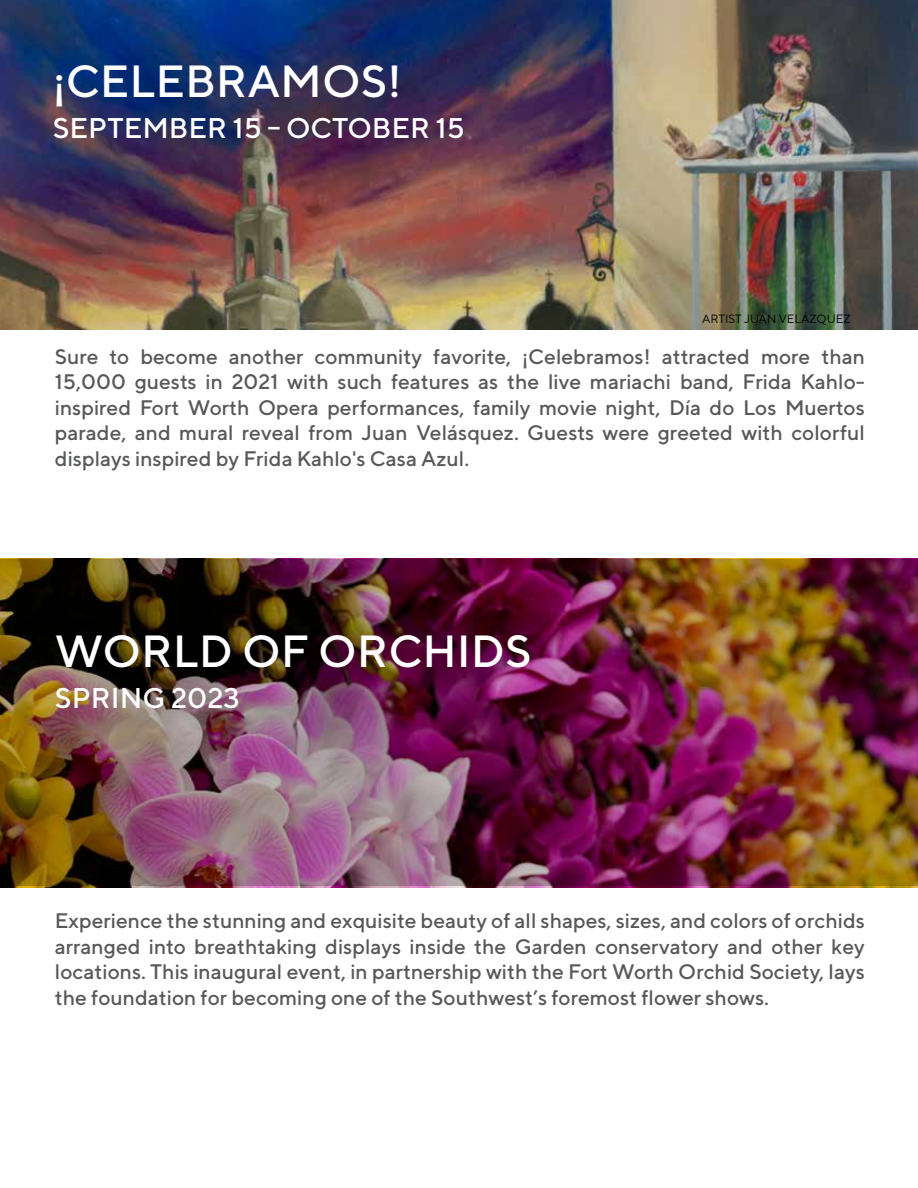
<style>
.page{position:relative;width:918px;height:1188px;background:#fff}
.page>*{position:absolute;margin:0;border:0;box-sizing:border-box;transform-origin:0 0}
.t1{font:500 45px "TT Norms";color:#fff}
.t2{font:500 28.5px "TT Norms";color:#fff}
.t3{font:500 21px/25.5px "TT Norms";color:#575958;text-align:justify}
.t4{font:12px "TT Norms";color:#000}
</style>
<div class="page">
<img style="left:0;top:0;width:917px;height:329px">
<svg style="left:917px;top:0;width:1px;height:330px"></svg>
<img style="left:0;top:559px;width:918px;height:327px">
<h1 class="t1" style="left:53px;top:54px;width:351px">¡CELEBRAMOS!</h1>
<h2 class="t2" style="left:53px;top:110px;width:413px">SEPTEMBER 15 – OCTOBER 15</h2>
<p class="t4" style="left:702px;top:311px;width:150px">ARTIST JUAN VELÁZQUEZ</p>
<p class="t3" style="left:55px;top:343px;width:812px">Sure to become another community favorite, ¡Celebramos! attracted more than 15,000 guests in 2021 with such features as the live mariachi band, Frida Kahlo&shy;inspired Fort Worth Opera performances, family movie night, Día do Los Muertos parade, and mural reveal from Juan Velásquez. Guests were greeted with colorful displays inspired by Frida Kahlo's Casa Azul.</p>
<h1 class="t1" style="left:55px;top:624px;width:478px">WORLD OF ORCHIDS</h1>
<h2 class="t2" style="left:55px;top:680px;width:186px">SPRING 2023</h2>
<p class="t3" style="left:55px;top:908px;width:812px">Experience the stunning and exquisite beauty of all shapes, sizes, and colors of orchids arranged into breathtaking displays inside the Garden conservatory and other key locations. This inaugural event, in partnership with the Fort Worth Orchid Society, lays the foundation for becoming one of the Southwest’s foremost flower shows.</p>
</div>
